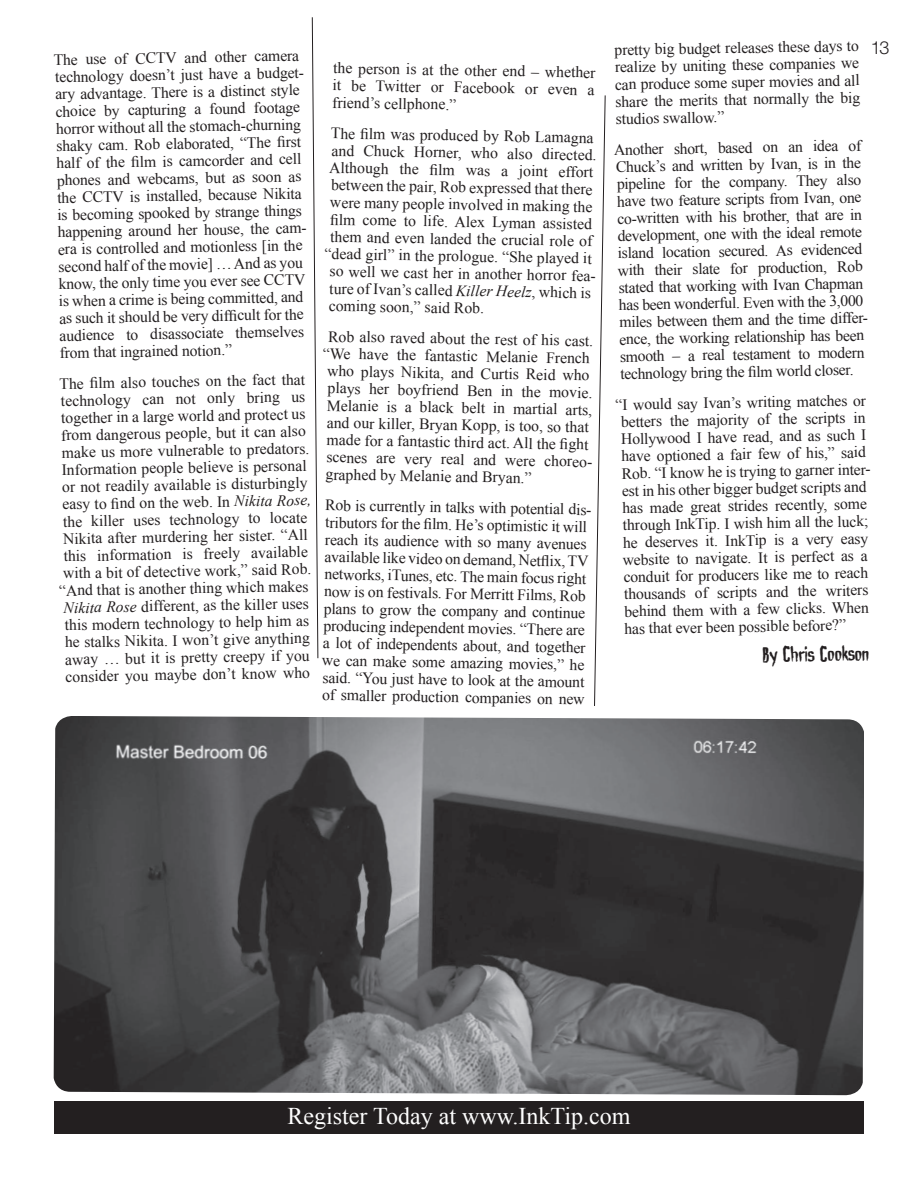
<style>
.page{position:relative;width:918px;height:1188px;background:#fff}
.page>*{position:absolute;margin:0;border:0;box-sizing:border-box;transform-origin:0 0}
.t1{font:24px "Times New Roman";color:#fff}
.t2{font:21px "Haunt AOE";color:#231f20}
.t3{font:300 18px "Helvetica Neue";color:#231f20}
.t4{font:15.75px/17.2px "Times New Roman";color:#231f20}
.s1{font-style:italic}
</style>
<div class="page">
<svg style="left:312px;top:17px;width:7px;height:642px"></svg>
<div style="left:54px;top:1101px;width:810px;height:33px;background:#231f20"></div>
<img style="left:54px;top:716px;width:810px;height:379px">
<svg style="left:594px;top:95px;width:12px;height:611px"></svg>
<p class="t4" style="left:54px;top:51px;width:254px;rotate:-1deg">The use of CCTV and other camera technology doesn’t just have a budget&shy;ary advantage. There is a distinct style choice by capturing a found footage horror without all the stomach-churning shaky cam. Rob elaborated, “The fi rst half of the fi lm is camcorder and cell phones and webcams, but as soon as the CCTV is installed, because Nikita is becoming spooked by strange things happening around her house, the cam&shy;era is controlled and motionless [in the second half of the movie] … And as you know, the only time you ever see CCTV is when a crime is being committed, and as such it should be very diffi cult for the audience to disassociate themselves from that ingrained notion.”</p>
<p class="t4" style="left:55px;top:375px;width:255px;text-align:center;rotate:-1deg">The fi lm also touches on the fact that technology can not only bring us together in a large world and protect us from dangerous people, but it can also make us more vulnerable to predators.<br>Information people believe is personal or not readily available is disturbingly easy to fi nd on the web. In <span class="s1">Nikita Rose, </span>the killer uses technology to locate Nikita after murdering her sister. “All this information is freely available with a bit of detective work,” said Rob. “And that is another thing which makes <span class="s1">Nikita Rose</span> different, as the killer uses this modern technology to help him as he stalks Nikita. I won’t give anything away … but it is pretty creepy if you consider you maybe don’t know who</p>
<p class="t4" style="left:333px;top:59px;width:264px;text-align:justify;rotate:1deg">the person is at the other end – whether it be Twitter or Facebook or even a friend’s cellphone.”</p>
<p class="t4" style="left:331px;top:124px;width:264px;rotate:1deg">The fi lm was produced by Rob Lamagna</p>
<p class="t4" style="left:332px;top:141px;width:267px;rotate:1deg">and Chuck Horner, who also directed.</p>
<p class="t4" style="left:329px;top:159px;width:266px;rotate:1deg">Although the fi lm was a joint effort</p>
<p class="t4" style="left:331px;top:176px;width:263px;rotate:1deg">between the pair, Rob expressed that there</p>
<p class="t4" style="left:330px;top:193px;width:264px;rotate:1deg">were many people involved in making the</p>
<p class="t4" style="left:330px;top:210px;width:263px;rotate:1deg">fi lm come to life. Alex Lyman assisted</p>
<p class="t4" style="left:330px;top:228px;width:264px;rotate:1deg">them and even landed the crucial role of</p>
<p class="t4" style="left:325px;top:245px;width:269px;rotate:1deg">“dead girl” in the prologue. “She played it</p>
<p class="t4" style="left:330px;top:262px;width:270px;rotate:1deg">so well we cast her in another horror fea-</p>
<p class="t4" style="left:330px;top:279px;width:263px;rotate:1deg">ture of Ivan’s called <span class="s1">Killer Heelz</span>, which is</p>
<p class="t4" style="left:329px;top:297px;width:157px;rotate:1deg">coming soon,” said Rob.</p>
<p class="t4" style="left:328px;top:327px;width:267px;rotate:1deg">Rob also raved about the rest of his cast.</p>
<p class="t4" style="left:323px;top:345px;width:268px;rotate:1deg">“We have the fantastic Melanie French</p>
<p class="t4" style="left:327px;top:362px;width:264px;rotate:1deg">who plays Nikita, and Curtis Reid who</p>
<p class="t4" style="left:328px;top:379px;width:266px;rotate:1deg">plays her boyfriend Ben in the movie.</p>
<p class="t4" style="left:327px;top:396px;width:267px;rotate:1deg">Melanie is a black belt in martial arts,</p>
<p class="t4" style="left:327px;top:414px;width:264px;rotate:1deg">and our killer, Bryan Kopp, is too, so that</p>
<p class="t4" style="left:327px;top:431px;width:263px;rotate:1deg">made for a fantastic third act. All the fi ght</p>
<p class="t4" style="left:327px;top:448px;width:270px;rotate:1deg">scenes are very real and were choreo-</p>
<p class="t4" style="left:326px;top:465px;width:208px;rotate:1deg">graphed by Melanie and Bryan.”</p>
<p class="t4" style="left:325px;top:496px;width:271px;rotate:1deg">Rob is currently in talks with potential dis&shy;tributors for the fi lm. He’s optimistic it will reach its audience with so many avenues available like video on demand, Netfl ix, TV networks, iTunes, etc. The main focus right now is on festivals. For Merritt Films, Rob plans to grow the company and continue producing independent movies. “There are a lot of independents about, and together we can make some amazing movies,” he said. “You just have to look at the amount of smaller production companies on new</p>
<p class="t4" style="left:614px;top:41px;width:246px;text-align:justify;rotate:-1deg">pretty big budget releases these days to realize by uniting these companies we can produce some super movies and all share the merits that normally the big studios swallow.”</p>
<p class="t4" style="left:614px;top:141px;width:255px;rotate:-1deg">Another short, based on an idea of Chuck’s and written by Ivan, is in the pipeline for the company. They also have two feature scripts from Ivan, one co-written with his brother, that are in development, one with the ideal remote island location secured. As evidenced with their slate for production, Rob stated that working with Ivan Chapman has been wonderful. Even with the 3,000 miles between them and the time differ&shy;ence, the working relationship has been smooth – a real testament to modern technology bring the fi lm world closer.</p>
<p class="t4" style="left:615px;top:396px;width:258px;rotate:-1deg">“I would say Ivan’s writing matches or betters the majority of the scripts in Hollywood I have read, and as such I have optioned a fair few of his,” said Rob. “I know he is trying to garner inter&shy;est in his other bigger budget scripts and has made great strides recently, some through InkTip. I wish him all the luck; he deserves it. InkTip is a very easy website to navigate. It is perfect as a conduit for producers like me to reach thousands of scripts and the writers behind them with a few clicks. When has that ever been possible before?”</p>
<h2 class="t2" style="left:763px;top:642px;width:108px;rotate:-1deg">By Chris Cookson</h2>
<p class="t3" style="left:871px;top:37px;width:20px">13</p>
<h1 class="t1" style="left:288px;top:1100px;width:344px">Register Today at www.InkTip.com</h1>
</div>
